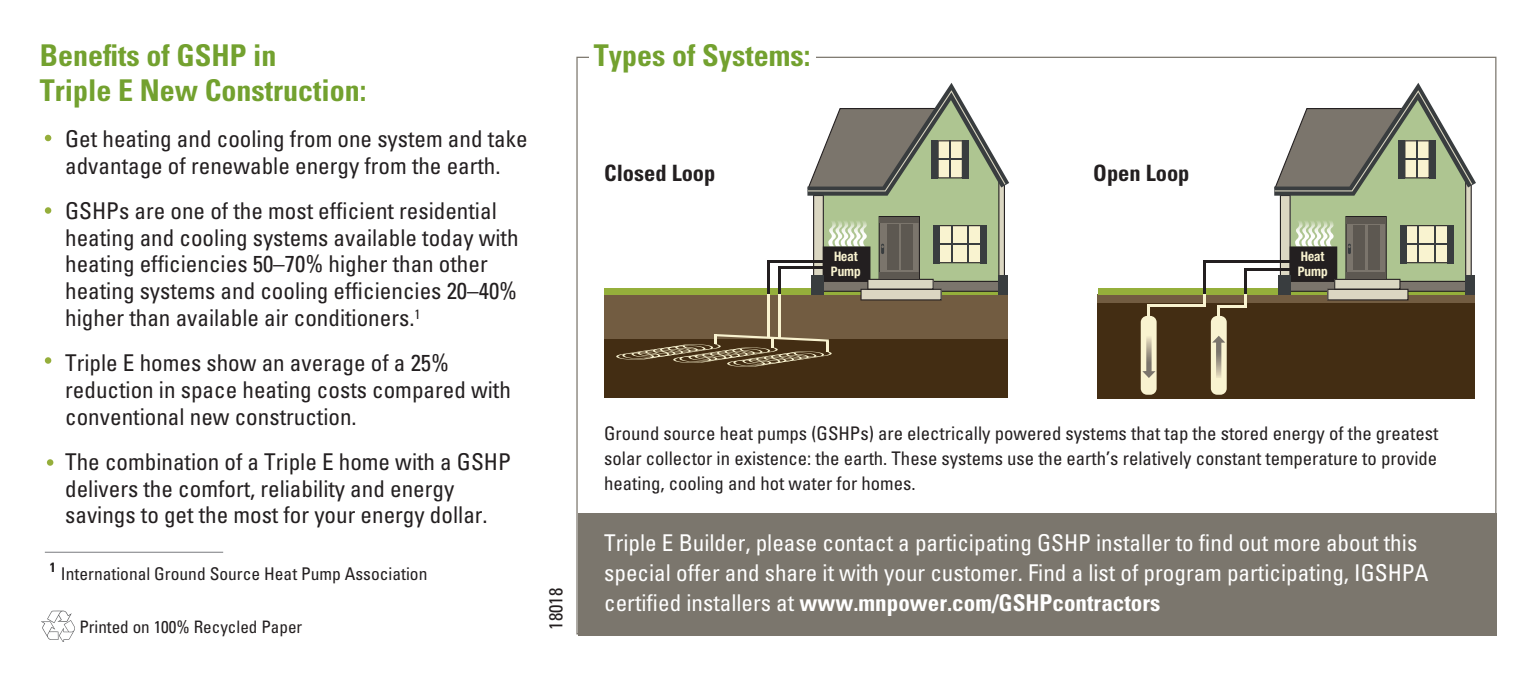
<style>
.page{position:relative;width:1530px;height:675px;background:#fff}
.page>*{position:absolute;margin:0;border:0;box-sizing:border-box;transform-origin:0 0}
.t1{font:700 condensed 30px/35px "Univers";color:#73a12f}
.Bullets{font:condensed 23px/27px "Univers";color:#231f20}
.t2{font:condensed 23px/30px "Univers";color:#fff}
.t3{font:700 condensed 22.5px "Univers";color:#231f20}
.t4{font:condensed 18.75px/25px "Univers";color:#231f20;text-align:justify}
.Bullets-2{font:condensed 17.5px "Univers";color:#231f20}
.t5{font:condensed 17.25px "Univers";color:#231f20}
.t6{font:700 condensed 13.25px/15.8px "Helvetica Neue";color:#f9f3d0}
.s1{font-weight:700}
</style>
<div class="page">
<div style="left:576px;top:57px;width:920px;height:577px;background:#fff;border:1px solid #7b766d"></div>
<svg style="left:41px;top:611px;width:33px;height:31px"></svg>
<div style="left:589px;top:42px;width:226px;height:41px;background:#fff"></div>
<svg style="left:45px;top:135px;width:6px;height:6px"></svg>
<div style="left:45px;top:207px;width:6px;height:7px;background:#95ae3b;border-radius:50%"></div>
<div style="left:45px;top:357px;width:6px;height:7px;background:#95ae3b;border-radius:50%"></div>
<div style="left:578px;top:513px;width:918px;height:123px;background:#7b766d"></div>
<hr style="left:45px;top:552px;width:178px;height:1px;background:#939598">
<div style="left:604px;top:295px;width:404px;height:54px;background:#725c41"></div>
<div style="left:604px;top:340px;width:404px;height:58px;background:#432d13"></div>
<div style="left:604px;top:289px;width:401px;height:6px;background:#95af3b"></div>
<svg style="left:614px;top:334px;width:220px;height:33px"></svg>
<hr style="left:767px;top:261px;width:2px;height:74px;background:#231f20">
<hr style="left:767px;top:295px;width:2px;height:43px;background:#f9f3d0">
<hr style="left:767px;top:260px;width:68px;height:2px;background:#231f20">
<hr style="left:778px;top:267px;width:2px;height:68px;background:#231f20">
<hr style="left:778px;top:295px;width:2px;height:43px;background:#f9f3d0">
<hr style="left:778px;top:267px;width:68px;height:2px;background:#231f20">
<svg style="left:807px;top:83px;width:202px;height:217px"></svg>
<div style="left:887px;top:225px;width:11px;height:45px;background:#5d5851"></div>
<div style="left:902px;top:225px;width:11px;height:45px;background:#5d5851"></div>
<div style="left:880px;top:272px;width:39px;height:7px;background:#5d5851"></div>
<div style="left:880px;top:217px;width:39px;height:6px;background:#5d5851"></div>
<div style="left:812px;top:275px;width:12px;height:20px;background:#393d3f"></div>
<div style="left:998px;top:275px;width:9px;height:20px;background:#393d3f"></div>
<div style="left:1098px;top:295px;width:377px;height:8px;background:#725c41"></div>
<div style="left:1098px;top:303px;width:377px;height:95px;background:#432d13"></div>
<div style="left:1098px;top:289px;width:374px;height:6px;background:#95af3b"></div>
<div style="left:1211px;top:316px;width:16px;height:79px;background:#f9f3d0;border-radius:6px"></div>
<svg style="left:1147px;top:307px;width:3px;height:9px"></svg>
<hr style="left:1203px;top:261px;width:2px;height:40px;background:#231f20">
<svg style="left:1203px;top:295px;width:2px;height:9px"></svg>
<hr style="left:1203px;top:260px;width:99px;height:2px;background:#231f20">
<svg style="left:1274px;top:83px;width:202px;height:217px"></svg>
<div style="left:1354px;top:225px;width:11px;height:45px;background:#5d5851"></div>
<div style="left:1369px;top:225px;width:11px;height:45px;background:#5d5851"></div>
<div style="left:1347px;top:272px;width:39px;height:7px;background:#5d5851"></div>
<div style="left:1347px;top:217px;width:39px;height:6px;background:#5d5851"></div>
<div style="left:1279px;top:275px;width:12px;height:20px;background:#393d3f"></div>
<div style="left:1465px;top:275px;width:9px;height:20px;background:#393d3f"></div>
<div style="left:1141px;top:316px;width:16px;height:79px;background:#f9f3d0;border-radius:6px"></div>
<img style="left:1142px;top:337px;width:14px;height:41px">
<img style="left:1212px;top:336px;width:13px;height:42px">
<hr style="left:1147px;top:304px;width:58px;height:3px;background:#f9f3d0">
<svg style="left:1217px;top:308px;width:3px;height:8px"></svg>
<hr style="left:1245px;top:268px;width:2px;height:33px;background:#231f20">
<svg style="left:1245px;top:295px;width:2px;height:11px"></svg>
<hr style="left:1245px;top:268px;width:47px;height:2px;background:#231f20">
<hr style="left:1217px;top:306px;width:30px;height:2px;background:#f9f3d0">
<div style="left:47px;top:459px;width:6px;height:7px;background:#95ae3b;border-radius:50%"></div>
<p class="t1" style="left:40px;top:37px;width:328px">Benefits of GSHP in<br>Triple E New Construction:</p>
<p class="Bullets" style="left:65px;top:125px;width:464px">Get heating and cooling from one system and take advantage of renewable energy from the earth.</p>
<p class="Bullets" style="left:65px;top:197px;width:455px">GSHPs are one of the most efficient residential heating and cooling systems available today with heating efficiencies 50–70% higher than other heating systems and cooling efficiencies 20–40% higher than available air conditioners.<sup>1</sup></p>
<p class="Bullets" style="left:65px;top:349px;width:447px">Triple E homes show an average of a 25% reduction in space heating costs compared with conventional new construction.</p>
<p class="Bullets" style="left:65px;top:448px;width:447px">The combination of a Triple E home with a GSHP delivers the comfort, reliability and energy savings to get the most for your energy dollar.</p>
<p class="Bullets-2" style="left:50px;top:562px;width:379px"><sup>1</sup> International Ground Source Heat Pump Association</p>
<p class="t5" style="left:79px;top:615px;width:224px">Printed on 100% Recycled Paper</p>
<p class="t4" style="left:543px;top:630px;width:43px;rotate:-90deg">18018</p>
<p class="t1" style="left:594px;top:37px;width:218px">Types of Systems:</p>
<p class="t3" style="left:604px;top:159px;width:113px">Closed Loop</p>
<p class="t3" style="left:1093px;top:159px;width:98px">Open Loop</p>
<p class="t6" style="left:831px;top:248px;width:31px">Heat<br>Pump</p>
<p class="t6" style="left:1298px;top:248px;width:31px">Heat<br>Pump</p>
<p class="t4" style="left:604px;top:420px;width:836px">Ground source heat pumps (GSHPs) are electrically powered systems that tap the stored energy of the greatest solar collector in existence: the earth. These systems use the earth’s relatively constant temperature to provide heating, cooling and hot water for homes.</p>
<p class="t2" style="left:604px;top:528px;width:826px">Triple E Builder, please contact a participating GSHP installer to find out more about this special offer and share it with your customer. Find a list of program participating, IGSHPA certified installers at <span class="s1">www.mnpower.com/GSHPcontractors</span></p>
</div>
